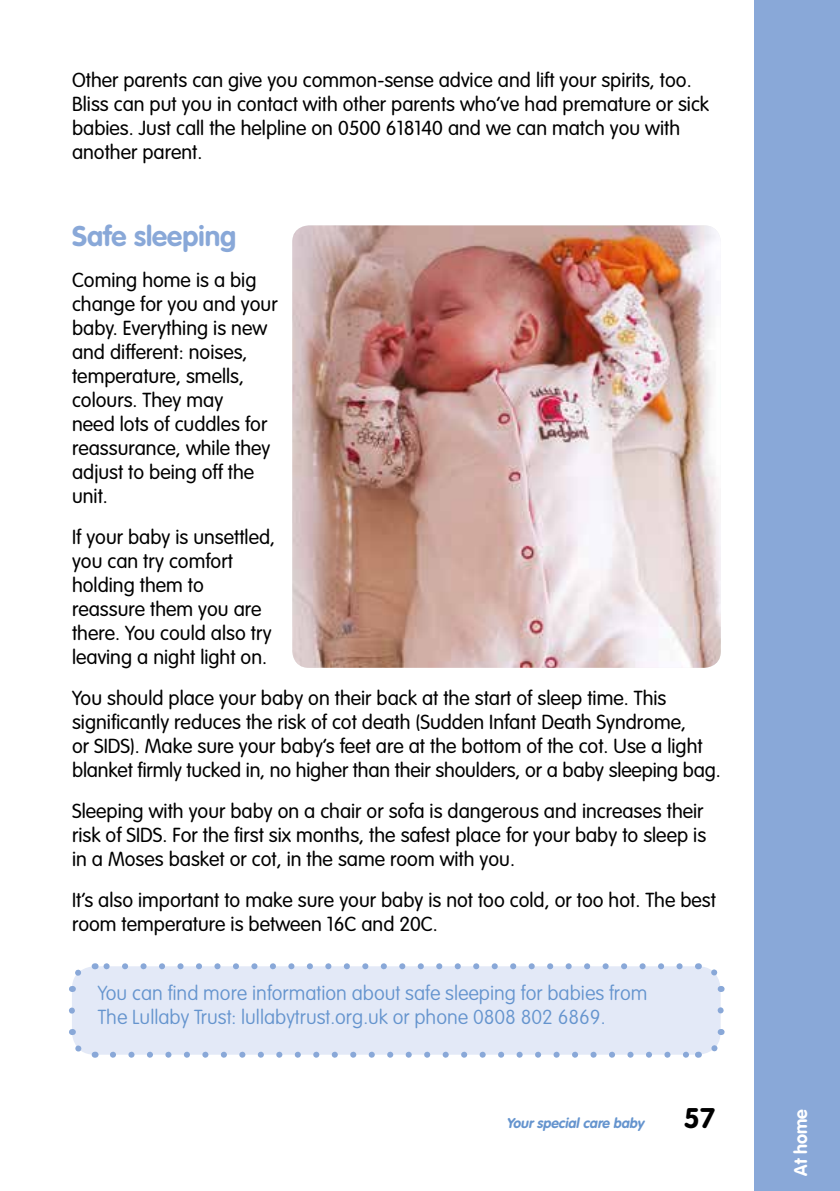
<style>
.page{position:relative;width:840px;height:1191px;background:#fff}
.page>*{position:absolute;margin:0;border:0;box-sizing:border-box;transform-origin:0 0}
.t1{font:700 28px "VAG Rounded Std";color:#89a8d8}
.t2{font:700 28px "VAG Rounded Std";color:#000}
.t3{font:300 20px/24px "VAG Rounded Std";color:#000}
.t4{font:100 20px/24px "VAG Rounded Std";color:#6594ce}
.t5{font:700 18px "VAG Rounded Std";color:#fff}
.t6{font:italic 700 14px "VAG Rounded Std";color:#6594ce}
</style>
<div class="page">
<div style="left:754px;top:0;width:85px;height:1191px;background:#89a8d8"></div>
<img style="left:292px;top:225px;width:428px;height:443px">
<div style="left:72px;top:966px;width:648px;height:88px;background:#e3e9f7;border-radius:23px"></div>
<svg style="left:69px;top:1010px;width:6px;height:4px"></svg>
<svg style="left:113px;top:1051px;width:575px;height:6px"></svg>
<svg style="left:717px;top:999px;width:6px;height:11px"></svg>
<svg style="left:104px;top:963px;width:575px;height:6px"></svg>
<svg style="left:69px;top:968px;width:16px;height:24px"></svg>
<svg style="left:70px;top:1029px;width:26px;height:29px"></svg>
<svg style="left:705px;top:1029px;width:20px;height:24px"></svg>
<svg style="left:697px;top:963px;width:25px;height:29px"></svg>
<p class="t3" style="left:72px;top:69px;width:638px">Other parents can give you common-sense advice and lift your spirits, too.<br>Bliss can put you in contact with other parents who’ve had premature or sick babies. Just call the helpline on 0500 618140 and we can match you with another parent.</p>
<h1 class="t1" style="left:72px;top:219px;width:166px">Safe sleeping</h1>
<p class="t3" style="left:72px;top:268px;width:207px">Coming home is a big change for you and your baby. Everything is new and different: noises, temperature, smells, colours. They may<br>need lots of cuddles for reassurance, while they adjust to being off the unit.</p>
<p class="t3" style="left:72px;top:525px;width:204px">If your baby is unsettled, you can try comfort holding them to reassure them you are there. You could also try leaving a night light on.</p>
<p class="t3" style="left:72px;top:686px;width:649px">You should place your baby on their back at the start of sleep time. This significantly reduces the risk of cot death (Sudden Infant Death Syndrome,<br>or SIDS). Make sure your baby’s feet are at the bottom of the cot. Use a light blanket firmly tucked in, no higher than their shoulders, or a baby sleeping bag.</p>
<p class="t3" style="left:72px;top:799px;width:635px">Sleeping with your baby on a chair or sofa is dangerous and increases their risk of SIDS. For the first six months, the safest place for your baby to sleep is in a Moses basket or cot, in the same room with you.</p>
<p class="t3" style="left:72px;top:888px;width:645px">It’s also important to make sure your baby is not too cold, or too hot. The best room temperature is between 16C and 20C.</p>
<p class="t4" style="left:98px;top:981px;width:551px">You can find more information about safe sleeping for babies from<br>The Lullaby Trust: lullabytrust.org.uk or phone 0808 802 6869.</p>
<p class="t6" style="left:506px;top:1115px;width:142px">Yourspecialcare baby</p>
<h1 class="t2" style="left:683px;top:1102px;width:33px">57</h1>
<p class="t5" style="left:789px;top:1175px;width:68px;rotate:-90deg">At home</p>
</div>
